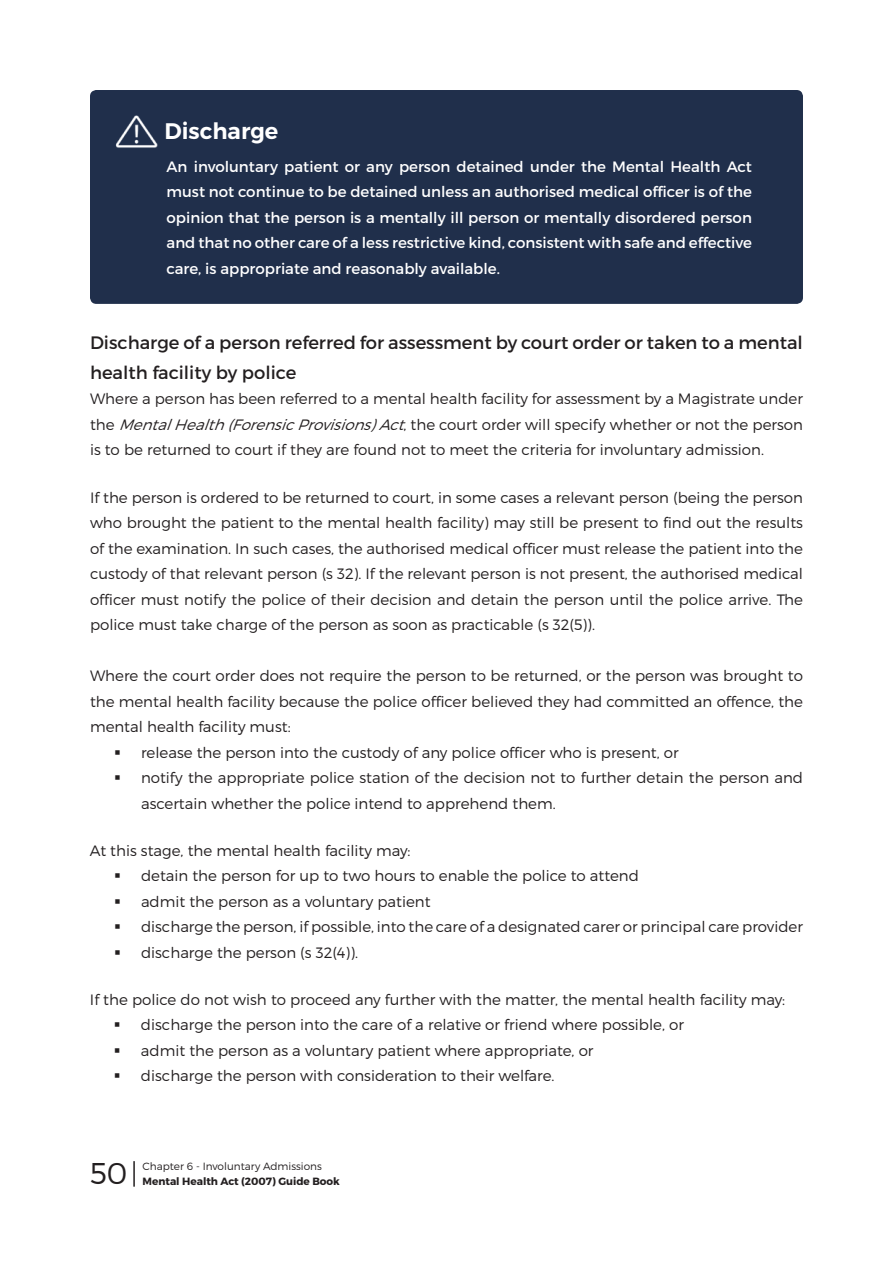
<style>
.page{position:relative;width:893px;height:1263px;background:#fff}
.page>*{position:absolute;margin:0;border:0;box-sizing:border-box;transform-origin:0 0}
.t1{font:300 30px "Montserrat";color:#231f20}
.t2{font:600 22.5px "Montserrat";color:#fff}
.t3{font:18px/30px "Montserrat";color:#231f20}
.t4{font:300 15px/25.5px "Montserrat";color:#231f20;text-align:justify}
.t5{font:15px/25.5px "Montserrat";color:#fff;text-align:justify}
.t6{font:300 10.5px "Montserrat";color:#231f20}
.t7{font:700 10.5px "Montserrat";color:#231f20}
.s1{font-style:italic}
</style>
<div class="page">
<hr style="left:133px;top:1161px;width:2px;height:26px;background:#231f20">
<div style="left:90px;top:90px;width:713px;height:214px;background:#202f4b;border-radius:6px"></div>
<img style="left:115px;top:115px;width:43px;height:33px">
<h2 class="t2" style="left:164px;top:117px;width:115px">Discharge</h2>
<p class="t5" style="left:167px;top:154px;width:587px">An involuntary patient or any person detained under the Mental Health Act must not continue to be detained unless an authorised medical officer is of the opinion that the person is a mentally ill person or mentally disordered person and that no other care of a less restrictive kind, consistent with safe and effective care, is appropriate and reasonably available.</p>
<p class="t3" style="left:90px;top:327px;width:714px">Discharge of a person referred for assessment by court order or taken to a mental health facility by police</p>
<p class="t4" style="left:90px;top:386px;width:714px">Where a person has been referred to a mental health facility for assessment by a Magistrate under the <span class="s1">MentalHealth(ForensicProvisions)Act</span>, the court order will specify whether or not the person is to be returned to court if they are found not to meet the criteria for involuntary admission.</p>
<p class="t4" style="left:90px;top:484px;width:715px">If the person is ordered to be returned to court, in some cases a relevant person (being the person who brought the patient to the mental health facility) may still be present to find out the results of the examination. In such cases, the authorised medical officer must release the patient into the custody of that relevant person (s 32). If the relevant person is not present, the authorised medical officer must notify the police of their decision and detain the person until the police arrive. The police must take charge of the person as soon as practicable (s 32(5)).</p>
<p class="t4" style="left:90px;top:663px;width:714px">Where the court order does not require the person to be returned, or the person was brought to</p>
<p class="t4" style="left:90px;top:688px;width:714px">the mental health facility because the police officer believed they had committed an offence, the</p>
<p class="t4" style="left:90px;top:714px;width:202px">mental health facility must:</p>
<p class="t4" style="left:141px;top:739px;width:539px">release the person into the custody of any police officer who is present, or</p>
<p class="t4" style="left:141px;top:765px;width:663px">notify the appropriate police station of the decision not to further detain the person and</p>
<p class="t4" style="left:141px;top:790px;width:416px">ascertain whether the police intend to apprehend them.</p>
<p class="t4" style="left:141px;top:837px;width:663px;text-align:left;text-indent:-51px">At this stage, the mental health facility may:<br>detain the person for up to two hours to enable the police to attend<br>admit the person as a voluntary patient<br>discharge the person, if possible, into the care of a designated carer or principal care provider discharge the person (s 32(4)).</p>
<p class="t4" style="left:141px;top:986px;width:646px;text-align:left;text-indent:-51px">If the police do not wish to proceed any further with the matter, the mental health facility may: discharge the person into the care of a relative or friend where possible, or<br>admit the person as a voluntary patient where appropriate, or<br>discharge the person with consideration to their welfare.</p>
<h1 class="t1" style="left:90px;top:1155px;width:39px">50</h1>
<p class="t6" style="left:142px;top:1160px;width:181px">Chapter 6 - Involuntary Admissions</p>
<p class="t7" style="left:142px;top:1174px;width:199px">Mental Health Act (2007) Guide Book</p>
</div>
